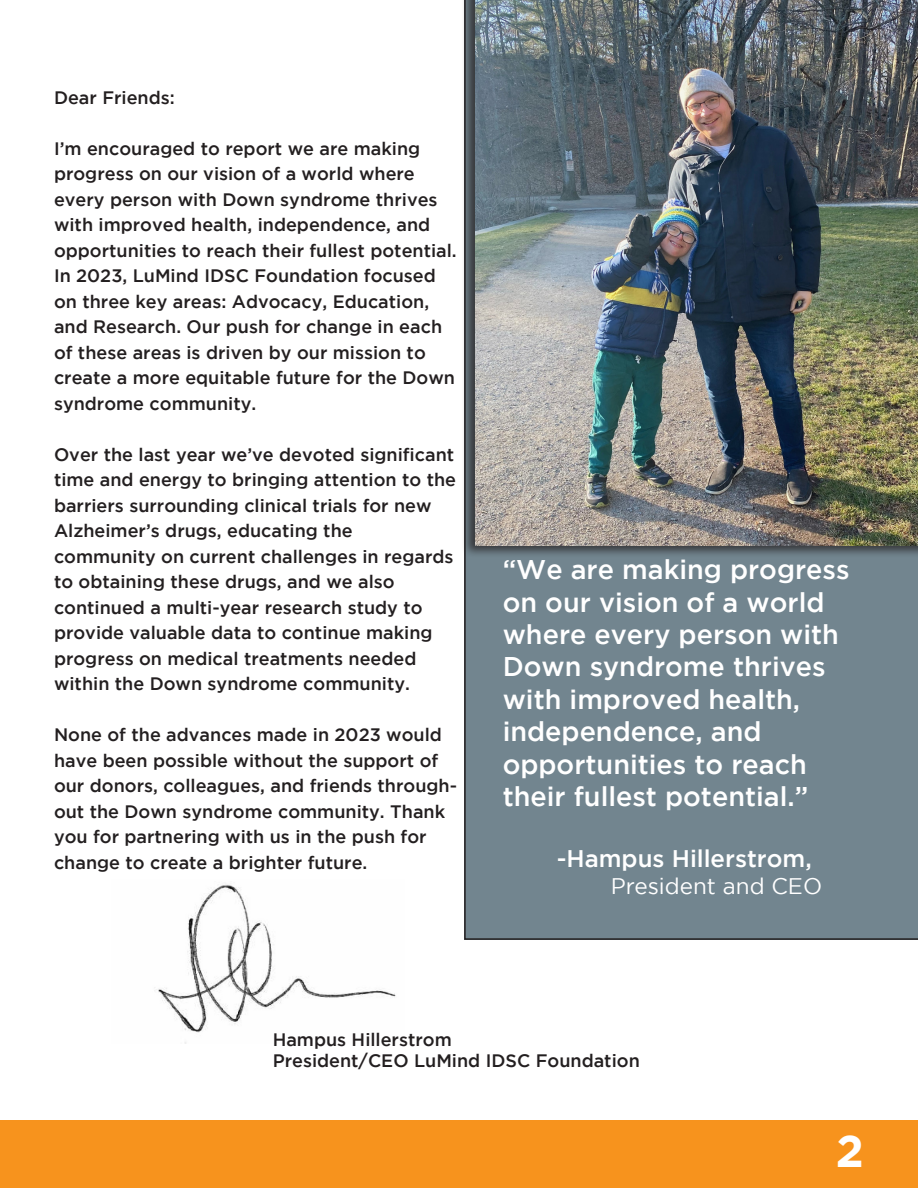
<style>
.page{position:relative;width:918px;height:1188px;background:#fff}
.page>*{position:absolute;margin:0;border:0;box-sizing:border-box;transform-origin:0 0}
.t1{font:700 45px "Gotham";color:#fff}
.t2{font:500 27px/32.4px "Gotham";color:#fff}
.t3{font:500 24px "Gotham";color:#fff}
.t4{font:22.5px "Gotham";color:#fff}
.t5{font:500 18px/25.5px "Gotham";color:#231f20}
</style>
<div class="page">
<div style="left:464px;top:558px;width:454px;height:382px;background:#72858f"></div>
<div style="left:461px;top:0;width:457px;height:558px;background:#231f20;opacity:.75"></div>
<img style="left:475px;top:0;width:443px;height:546px">
<div style="left:0;top:1120px;width:918px;height:68px;background:#f7931d"></div>
<img style="left:154px;top:884px;width:242px;height:160px">
<p class="t5" style="left:54px;top:84px;width:122px">Dear Friends:</p>
<p class="t5" style="left:54px;top:135px;width:404px">I’m encouraged to report we are making progress on our vision of a world where every person with Down syndrome thrives with improved health, independence, and opportunities to reach their fullest potential.<br>In 2023, LuMind IDSC Foundation focused on three key areas: Advocacy, Education, and Research. Our push for change in each of these areas is driven by our mission to create a more equitable future for the Down syndrome community.</p>
<p class="t5" style="left:54px;top:441px;width:404px">Over the last year we’ve devoted significant time and energy to bringing attention to the barriers surrounding clinical trials for new Alzheimer’s drugs, educating the</p>
<p class="t5" style="left:54px;top:543px;width:401px">community on current challenges in regards to obtaining these drugs, and we also</p>
<p class="t5" style="left:54px;top:594px;width:380px">continued a multi-year research study to provide valuable data to continue making progress on medical treatments needed within the Down syndrome community.</p>
<p class="t5" style="left:54px;top:722px;width:405px">None of the advances made in 2023 would have been possible without the support of our donors, colleagues, and friends through&shy;out the Down syndrome community. Thank you for partnering with us in the push for change to create a brighter future.</p>
<p class="t2" style="left:503px;top:553px;width:348px">“We are making progress on our vision of a world where every person with<br>Down syndrome thrives with improved health,</p>
<p class="t2" style="left:503px;top:715px;width:260px">independence, and</p>
<p class="t2" style="left:503px;top:747px;width:307px">opportunities to reach their fullest potential.”</p>
<p class="t3" style="left:557px;top:845px;width:257px">-Hampus Hillerstrom,</p>
<p class="t4" style="left:611px;top:872px;width:213px">President and CEO</p>
<p class="t5" style="left:273px;top:1026px;width:181px">Hampus Hillerstrom</p>
<p class="t5" style="left:273px;top:1048px;width:369px">President/CEO LuMind IDSC Foundation</p>
<p class="t1" style="left:836px;top:1125px;width:30px">2</p>
</div>
